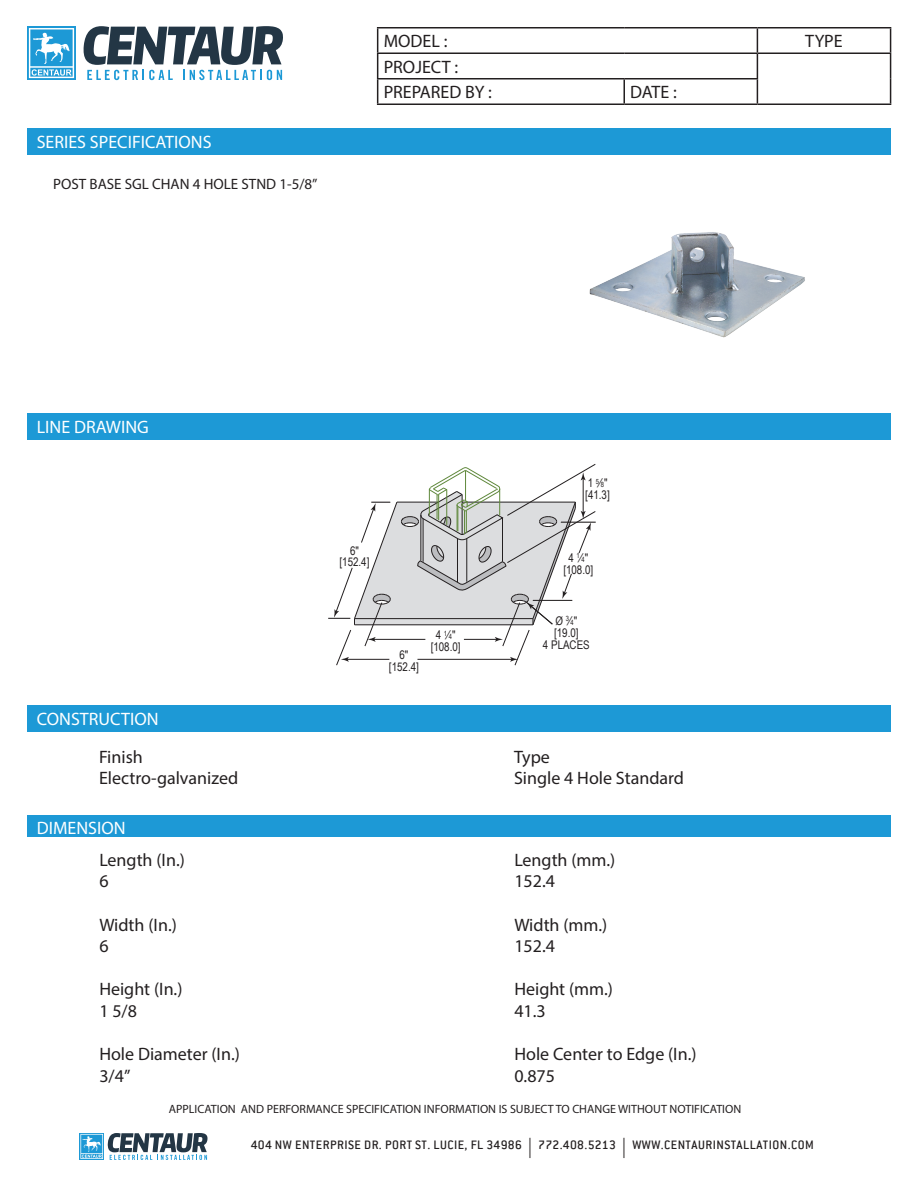
<style>
.page{position:relative;width:918px;height:1188px;background:#fff}
.page>*{position:absolute;margin:0;border:0;box-sizing:border-box;transform-origin:0 0}
.t1{font:18px/21.6px "Myriad Pro";color:#231f20}
.t2{font:18px "Myriad Pro";color:#fff}
.t3{font:15px "Myriad Pro";color:#231f20}
.t4{font:500 13.5px "Conduit ITC";letter-spacing:.035em;color:#231f20}
.t5{font:12px "Myriad Pro";color:#231f20}
.t6{font:12px/12px "Arial Narrow";color:#231f20;text-align:center}
.s1{font-size:7.2px}
.s2{font-family:"Myriad Pro";font-weight:400;font-size:20.25px}
</style>
<div class="page">
<svg style="left:80px;top:1133px;width:128px;height:27px"></svg>
<hr style="left:377px;top:27px;width:247px;height:1px;background:#231f20">
<hr style="left:624px;top:27px;width:133px;height:1px;background:#231f20">
<hr style="left:757px;top:27px;width:134px;height:1px;background:#231f20">
<hr style="left:377px;top:52px;width:247px;height:2px;background:#231f20">
<hr style="left:624px;top:52px;width:133px;height:2px;background:#231f20">
<hr style="left:757px;top:52px;width:134px;height:2px;background:#231f20">
<hr style="left:377px;top:78px;width:247px;height:2px;background:#231f20">
<svg style="left:377px;top:28px;width:1px;height:76px"></svg>
<hr style="left:624px;top:78px;width:134px;height:2px;background:#231f20">
<hr style="left:623px;top:80px;width:2px;height:24px;background:#231f20">
<svg style="left:757px;top:28px;width:1px;height:76px"></svg>
<svg style="left:890px;top:28px;width:1px;height:76px"></svg>
<hr style="left:377px;top:104px;width:247px;height:1px;background:#231f20">
<hr style="left:624px;top:104px;width:133px;height:1px;background:#231f20">
<hr style="left:757px;top:104px;width:134px;height:1px;background:#231f20">
<div style="left:27px;top:129px;width:864px;height:26px;background:#1d99d6"></div>
<div style="left:27px;top:414px;width:864px;height:26px;background:#1d99d6"></div>
<div style="left:27px;top:705px;width:864px;height:27px;background:#1d99d6"></div>
<div style="left:27px;top:26px;width:49px;height:54px;background:linear-gradient(to right,#32a2d9,#32a2d9)"></div>
<svg style="left:29px;top:28px;width:45px;height:50px"></svg>
<svg style="left:83px;top:26px;width:200px;height:54px"></svg>
<img style="left:589px;top:232px;width:216px;height:106px">
<svg style="left:328px;top:464px;width:268px;height:202px"></svg>
<div style="left:27px;top:815px;width:864px;height:22px;background:#1d99d6"></div>
<p class="t2" style="left:37px;top:131px;width:176px">SERIES SPECIFICATIONS</p>
<p class="t3" style="left:53px;top:175px;width:266px">POST BASE SGL CHAN 4 HOLE STND 1-5/8”</p>
<p class="t1" style="left:384px;top:30px;width:65px">MODEL :</p>
<p class="t1" style="left:805px;top:30px;width:39px">TYPE</p>
<p class="t1" style="left:384px;top:54px;width:110px;line-height:25.5px">PROJECT :<br>PREPARED BY :</p>
<p class="t1" style="left:630px;top:81px;width:48px">DATE :</p>
<p class="t2" style="left:37px;top:416px;width:114px">LINE DRAWING</p>
<p class="t6" style="left:585px;top:477px;width:26px;text-align:left">1 <sup>5</sup>⁄<span class="s1">8</span>" [41.3]</p>
<p class="t6" style="left:340px;top:544px;width:31px">6" [152.4]</p>
<p class="t6" style="left:563px;top:552px;width:31px">4 <sup>1</sup>⁄<span class="s1">4</span>" [108.0]</p>
<p class="t6" style="left:389px;top:649px;width:31px">6" [152.4]</p>
<p class="t6" style="left:431px;top:629px;width:31px">4 <sup>1</sup>⁄<span class="s1">4</span>" [108.0]</p>
<p class="t6" style="left:543px;top:615px;width:48px">Ø <sup>3</sup>⁄<span class="s1">4</span>" [19.0]<br>4 PLACES</p>
<p class="t2" style="left:37px;top:708px;width:123px">CONSTRUCTION</p>
<p class="t1" style="left:99px;top:746px;width:141px">Finish<br>Electro-galvanized</p>
<p class="t1" style="left:514px;top:746px;width:172px">Type<br>Single 4 Hole Standard</p>
<p class="t2" style="left:37px;top:817px;width:90px">DIMENSION</p>
<p class="t1" style="left:99px;top:849px;width:87px">Length (In.)<br>6</p>
<p class="t1" style="left:99px;top:913px;width:79px">Width (In.)<br>6</p>
<p class="t1" style="left:99px;top:978px;width:85px">Height (In.)<br>1 5/8</p>
<p class="t1" style="left:99px;top:1043px;width:142px">Hole Diameter (In.)<br>3/4”</p>
<p class="t1" style="left:514px;top:849px;width:103px">Length (mm.)<br>152.4</p>
<p class="t1" style="left:514px;top:913px;width:95px">Width (mm.)<br>152.4</p>
<p class="t1" style="left:514px;top:978px;width:100px">Height (mm.)<br>41.3</p>
<p class="t1" style="left:514px;top:1043px;width:184px">Hole Center to Edge (In.)<br>0.875</p>
<p class="t5" style="left:169px;top:1101px;width:574px">APPLICATION AND PERFORMANCE SPECIFICATION INFORMATION IS SUBJECT TO CHANGE WITHOUT NOTIFICATION</p>
<p class="t4" style="left:251px;top:1137px;width:565px">404 NW ENTERPRISE DR. PORT ST. LUCIE, FL 34986 <span class="s2">|</span> 772.408.5213 <span class="s2">|</span> WWW.CENTAURINSTALLATION.COM</p>
</div>
